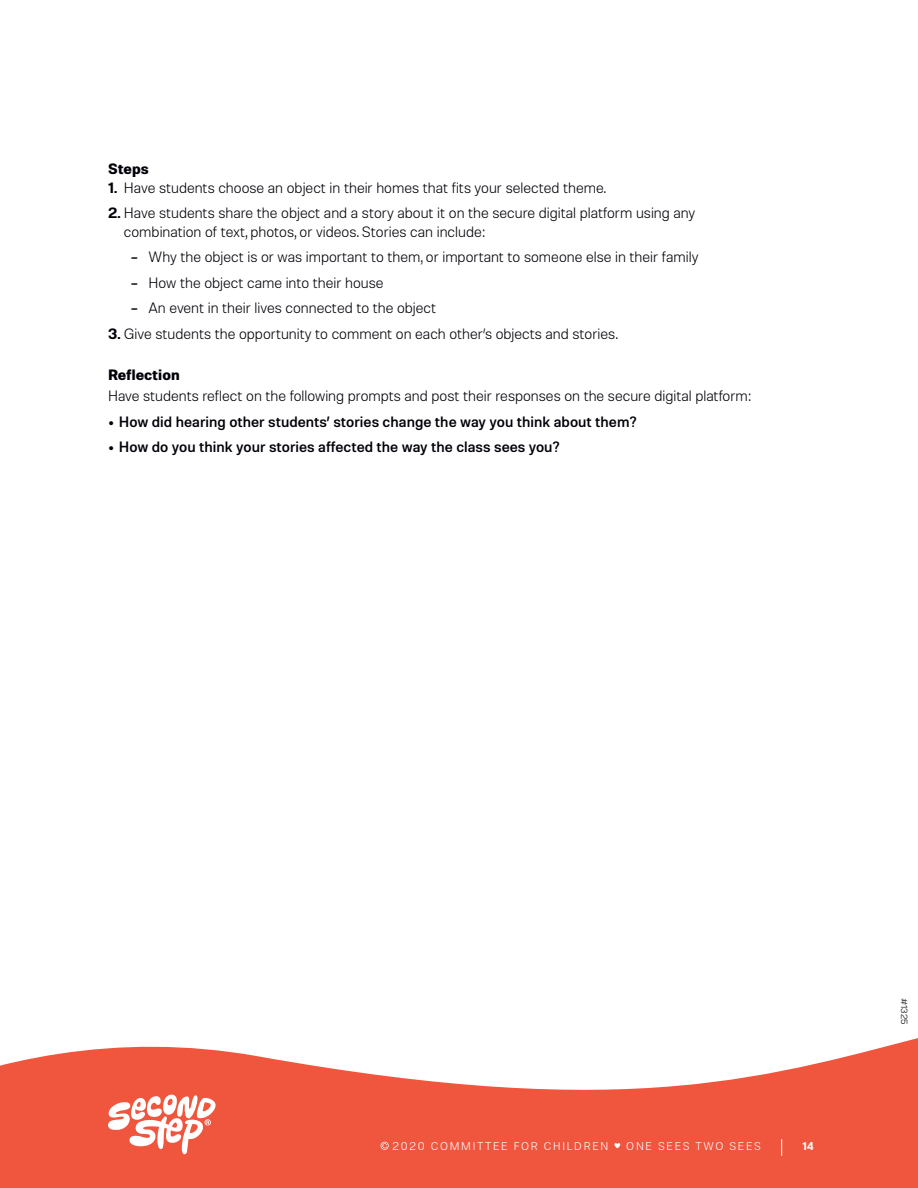
<style>
.page{position:relative;width:918px;height:1188px;background:#fff}
.page>*{position:absolute;margin:0;border:0;box-sizing:border-box;transform-origin:0 0}
._06_body-text{font:300 15px/18.8px "Molde";color:#000008}
.t1{font:500 15px "Molde";color:#000008}
._07_Subhead_small{font:700 15px "Molde";color:#000008}
.t2{font:300 11.25px "Molde";letter-spacing:.15em;color:#fff}
.t3{font:600 11.25px "Molde";color:#fff}
._08_LEGAL_TEXT{font:300 9px "Molde";color:#000008}
.s1{font-weight:600}
.s2{font-family:"Sharp Slab";font-weight:800}
</style>
<div class="page">
<svg style="left:0;top:1038px;width:918px;height:150px;fill:#f0553e"></svg>
<svg style="left:781px;top:1139px;width:1px;height:17px"></svg>
<svg style="left:108px;top:1095px;width:108px;height:59px"></svg>
<svg style="left:381px;top:1142px;width:8px;height:8px"></svg>
<svg style="left:614px;top:1143px;width:6px;height:5px"></svg>
<p class="_07_Subhead_small" style="left:108px;top:159px;width:42px">Steps</p>
<p class="_06_body-text" style="left:108px;top:178px;width:499px"><span class="s1">1.</span> Have students choose an object in their homes that fits your selected theme.</p>
<p class="_06_body-text" style="left:124px;top:203px;width:573px;text-indent:-16px"><span class="s1">2.</span> Have students share the object and a story about it on the secure digital platform using any combination of text, photos, or videos. Stories can include:</p>
<p class="_06_body-text" style="left:138px;top:247px;width:562px"><span class="s1">̵</span> Why the object is or was important to them, or important to someone else in their family</p>
<p class="_06_body-text" style="left:138px;top:273px;width:247px"><span class="s1">̵</span> How the object came into their house</p>
<p class="_06_body-text" style="left:138px;top:298px;width:300px"><span class="s1">̵</span> An event in their lives connected to the object</p>
<p class="_06_body-text" style="left:108px;top:324px;width:511px"><span class="s1">3.</span> Give students the opportunity to comment on each other’s objects and stories.</p>
<p class="_07_Subhead_small" style="left:108px;top:365px;width:73px">Reflection</p>
<p class="_06_body-text" style="left:108px;top:386px;width:645px">Have students reflect on the following prompts and post their responses on the secure digital platform:</p>
<p class="t1" style="left:108px;top:412px;width:531px"><span class="s2">•</span> How did hearing other students’ stories change the way you think about them?</p>
<p class="t1" style="left:108px;top:437px;width:454px"><span class="s2">•</span> How do you think your stories affected the way the class sees you?</p>
<p class="t2" style="left:393px;top:1139px;width:217px">2020 COMMITTEE FOR CHILDREN</p>
<p class="t2" style="left:626px;top:1139px;width:136px">ONE SEES TWO SEES</p>
<p class="t3" style="left:802px;top:1138px;width:13px">14</p>
<p class="_08_LEGAL_TEXT" style="left:910px;top:998px;width:28px;rotate:90deg">#1325</p>
</div>
